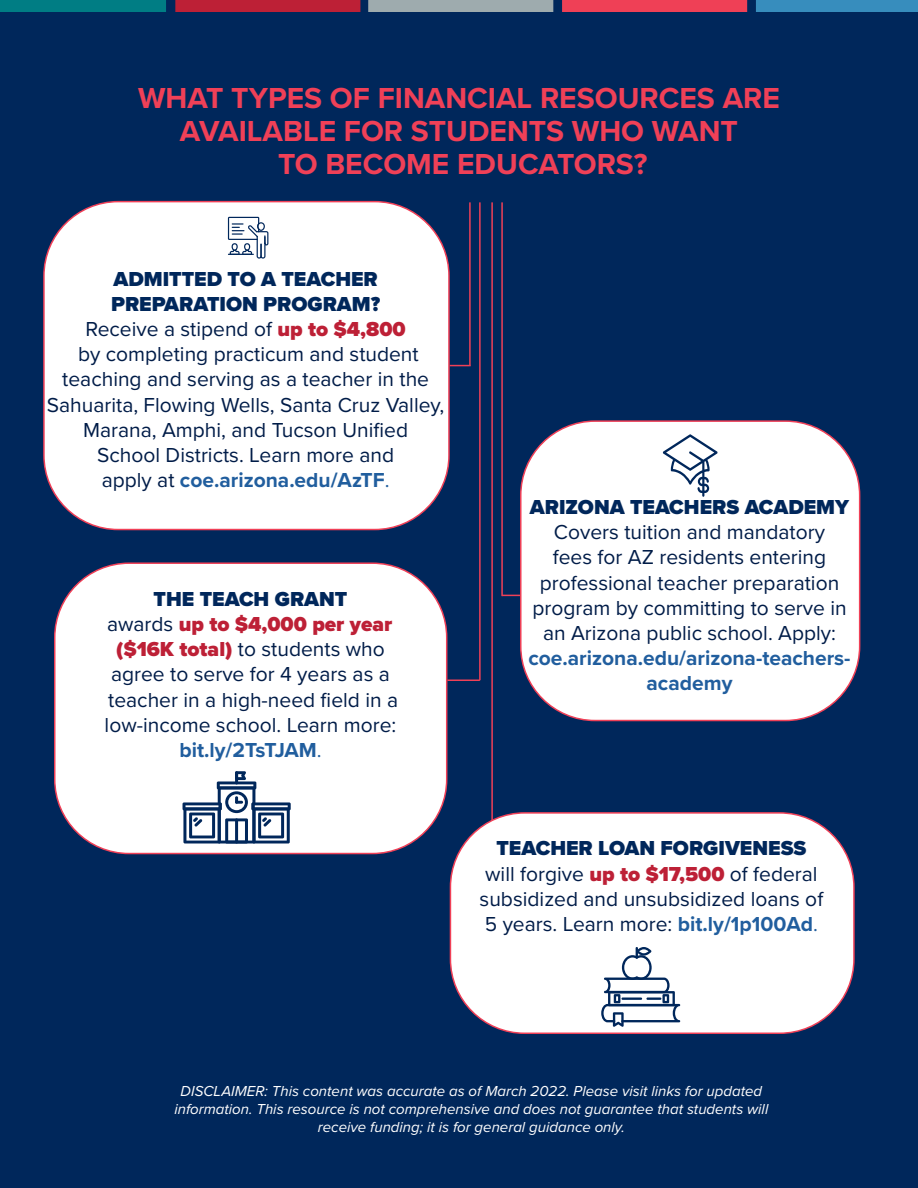
<style>
.page{position:relative;width:918px;height:1188px;background:#00275b}
.page>*{position:absolute;margin:0;border:0;box-sizing:border-box;transform-origin:0 0}
.t1{font:700 30px/33px "Proxima Nova";color:#f04057;text-align:center}
.t2{font:21px/25.2px "Proxima Nova";color:#001c48;text-align:center}
.t3{font:italic 15px/18px "Proxima Nova";color:#fff;text-align:center}
.s1{font-weight:900;color:#00275b}
.s2{font-weight:900;color:#bd2036}
.s3{font-weight:700;color:#215e9e}
.s4{color:#215e9e}
</style>
<div class="page">
<svg style="left:450px;top:365px;width:19px;height:1px"></svg>
<hr style="left:447px;top:680px;width:33px;height:1px;background:#f04057">
<svg style="left:503px;top:595px;width:17px;height:1px"></svg>
<hr style="left:501px;top:202px;width:2px;height:394px;background:#f04057">
<hr style="left:491px;top:202px;width:2px;height:619px;background:#f04057">
<hr style="left:479px;top:202px;width:2px;height:478px;background:#f04057">
<hr style="left:469px;top:202px;width:2px;height:164px;background:#f04057">
<div style="left:0;top:0;width:166px;height:12px;background:#007d84"></div>
<div style="left:368px;top:0;width:185px;height:12px;background:#9eabae"></div>
<div style="left:562px;top:0;width:185px;height:12px;background:#ef4056"></div>
<div style="left:756px;top:0;width:162px;height:12px;background:#378dbd"></div>
<div style="left:175px;top:0;width:185px;height:12px;background:#bd2036"></div>
<div style="left:55px;top:563px;width:392px;height:291px;background:#fff;border-radius:74px"></div>
<div style="left:54px;top:562px;width:393px;height:292px;border:2px solid #f04057;border-radius:74px"></div>
<div style="left:44px;top:202px;width:405px;height:328px;background:#fff;border-radius:74px"></div>
<div style="left:43px;top:201px;width:407px;height:329px;border:2px solid #f04057;border-radius:74px"></div>
<svg style="left:228px;top:217px;width:40px;height:42px"></svg>
<svg style="left:183px;top:771px;width:108px;height:72px"></svg>
<div style="left:521px;top:421px;width:339px;height:300px;background:#fff;border-radius:74px"></div>
<div style="left:520px;top:420px;width:340px;height:301px;border:2px solid #f04057;border-radius:74px"></div>
<svg style="left:663px;top:434px;width:55px;height:63px"></svg>
<div style="left:450px;top:813px;width:404px;height:220px;background:#fff;border-radius:74px"></div>
<div style="left:450px;top:812px;width:405px;height:222px;border:2px solid #f04057;border-radius:74px"></div>
<svg style="left:601px;top:947px;width:79px;height:80px"></svg>
<p class="t1" style="left:138px;top:81px;width:643px">WHAT TYPES OF FINANCIAL RESOURCES ARE<br>AVAILABLE FOR STUDENTS WHO WANT<br>TO BECOME EDUCATORS?</p>
<p class="t2" style="left:47px;top:265px;width:399px"><span class="s1">ADMITTED TO A TEACHER<br>PREPARATION PROGRAM?<br></span>Receive a stipend of <span class="s2">up to $4,800<br></span>by completing practicum and student teaching and serving as a teacher in the<br>Sahuarita, Flowing Wells, Santa Cruz Valley,<br>Marana, Amphi, and Tucson Unifed<br>School Districts. Learn more and<br>apply at <span class="s3">coe.arizona.edu/AzTF</span><span class="s4">.</span></p>
<p class="t2" style="left:105px;top:585px;width:295px"><span class="s1">THE TEACH GRANT<br></span>awards <span class="s2">up to $4,000 per year ($16K total)</span> to students who agree to serve for 4 years as a teacher in a high-need feld in a low-income school. Learn more: <span class="s3">bit.ly/2TsTJAM</span><span class="s4">.</span></p>
<p class="t2" style="left:528px;top:494px;width:324px"><span class="s1">ARIZONA TEACHERS ACADEMY<br></span>Covers tuition and mandatory<br>fees for AZ residents entering professional teacher preparation program by committing to serve in an Arizona public school. Apply: <span class="s3">coe.arizona.edu/arizona-teachers&shy;academy</span></p>
<p class="t2" style="left:480px;top:835px;width:346px"><span class="s1">TEACHER LOAN FORGIVENESS </span>will forgive <span class="s2">up to $17,500</span> of federal subsidized and unsubsidized loans of 5 years. Learn more: <span class="s3">bit.ly/1p100Ad</span><span class="s4">.</span></p>
<p class="t3" style="left:174px;top:1082px;width:595px">DISCLAIMER: This content was accurate as of March 2022. Please visit links for updated information. This resource is not comprehensive and does not guarantee that students will receive funding; it is for general guidance only.</p>
</div>
